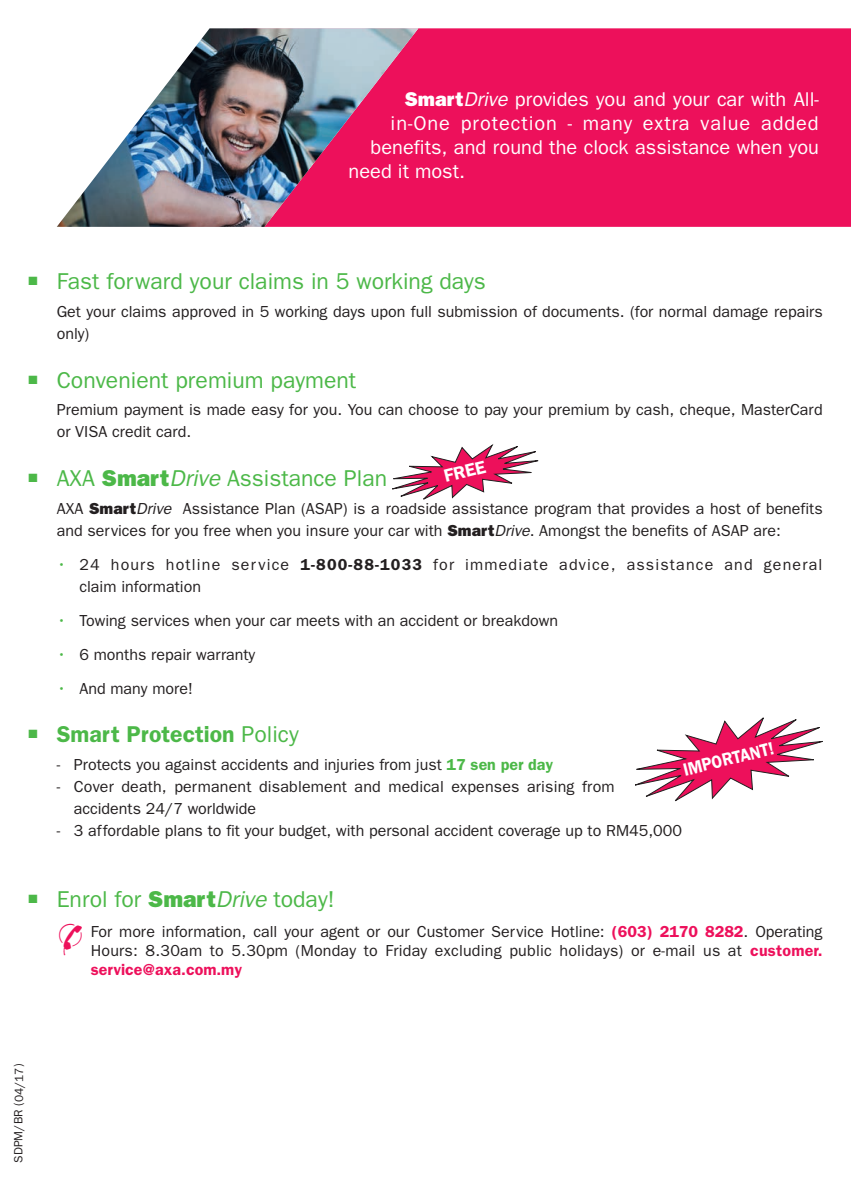
<style>
.page{position:relative;width:851px;height:1191px;background:#fff}
.page>*{position:absolute;margin:0;border:0;box-sizing:border-box;transform-origin:0 0}
.Copy{font:23px "Franklin Gothic";color:#4cb848}
.Copy-2{font:600 23px "Franklin Gothic";color:#4cb848}
.t1{font:20px "Franklin Gothic";color:#fff}
.t2{font:20px "Franklin Gothic";letter-spacing:.045em;color:#fff}
.t3{font:600 18px "Franklin Gothic";color:#fff;scale:.9 1}
.t4{font:600 18px "Franklin Gothic";color:#fff}
.Copy-3{font:16px/22px "Franklin Gothic";color:#231f20}
.Copy-4{font:16px/22px "Franklin Gothic";letter-spacing:.075em;color:#231f20}
.t5{font:12px "Franklin Gothic";color:#231f20}
.s1{font-weight:800}
.s2{font-style:italic}
.s3{color:#4cb848}
.s4{font-weight:600}
.s5{font-weight:400}
.s6{font-weight:600;color:#4cb848}
.s7{font-weight:600;color:#ed105b}
</style>
<div class="page">
<div style="left:418px;top:28px;width:432px;height:199px;background:#ed105b"></div>
<img style="left:57px;top:28px;width:361px;height:199px">
<svg style="left:392px;top:444px;width:147px;height:56px"></svg>
<svg style="left:635px;top:717px;width:188px;height:85px"></svg>
<p class="t1" style="left:404px;top:88px;width:416px"><span class="s1">Smart</span><span class="s2">Drive</span> provides you and your car with All-</p>
<p class="t2" style="left:390px;top:112px;width:429px">in-One protection - many extra value added</p>
<p class="t1" style="left:370px;top:136px;width:450px">benefits, and round the clock assistance when you</p>
<p class="t1" style="left:348px;top:160px;width:118px">need it most.</p>
<p class="Copy" style="left:28px;top:268px;width:459px">■ Fast forward your claims in 5 working days</p>
<p class="Copy-3" style="left:57px;top:301px;width:767px">Get your claims approved in 5 working days upon full submission of documents. (for normal damage repairs only)</p>
<p class="Copy" style="left:28px;top:367px;width:329px">■ Convenient premium payment</p>
<p class="Copy-3" style="left:57px;top:399px;width:767px">Premium payment is made easy for you. You can choose to pay your premium by cash, cheque, MasterCard or VISA credit card.</p>
<p class="Copy" style="left:28px;top:465px;width:360px">■ AXA <span class="s1">Smart</span><span class="s2">Drive</span> Assistance Plan</p>
<p class="Copy-3" style="left:57px;top:497px;width:767px">AXA <span class="s1">Smart</span><span class="s2">Drive</span> Assistance Plan (ASAP) is a roadside assistance program that provides a host of benefits and services for you free when you insure your car with <span class="s1">Smart</span><span class="s2">Drive</span>. Amongst the benefits of ASAP are:</p>
<p class="Copy-4" style="left:79px;top:553px;width:744px;text-indent:-23px"><span class="s3">•</span> 24 hours hotline service <span class="s4">1-800-88-1033</span> for immediate advice, assistance and general claim information</p>
<p class="Copy-3" style="left:57px;top:609px;width:502px"><span class="s3">•</span> Towing services when your car meets with an accident or breakdown</p>
<p class="Copy-3" style="left:57px;top:643px;width:200px"><span class="s3">•</span> 6 months repair warranty</p>
<p class="Copy-3" style="left:57px;top:677px;width:138px"><span class="s3">•</span> And many more!</p>
<p class="Copy-2" style="left:28px;top:721px;width:272px">■ Smart Protection <span class="s5">Policy</span></p>
<p class="Copy-3" style="left:57px;top:754px;width:498px">- Protects you against accidents and injuries from just <span class="s6">17 sen per day</span></p>
<p class="Copy-3" style="left:74px;top:776px;width:542px;text-indent:-17px">- Cover death, permanent disablement and medical expenses arising from accidents 24/7 worldwide</p>
<p class="Copy-3" style="left:57px;top:820px;width:626px">- 3 affordable plans to fit your budget, with personal accident coverage up to RM45,000</p>
<p class="t4" style="left:441px;top:466px;width:44px;rotate:-14deg">FREE</p>
<p class="t3" style="left:680px;top:760px;width:105px;rotate:-14deg">IMPORTANT!</p>
<p class="Copy" style="left:28px;top:885px;width:308px">■ Enrol for <span class="s1">Smart</span><span class="s2">Drive</span> today!</p>
<p class="Copy-3" style="left:91px;top:922px;width:733px;line-height:19.2px;text-align:justify">For more information, call your agent or our Customer Service Hotline: <span class="s7">(603) 2170 8282</span>. Operating Hours: 8.30am to 5.30pm (Monday to Friday excluding public holidays) or e-mail us at <span class="s7">customer. service@axa.com.my</span></p>
<p class="t5" style="left:12px;top:1162px;width:100px;rotate:-90deg">SDPM/BR (04/17)</p>
</div>
